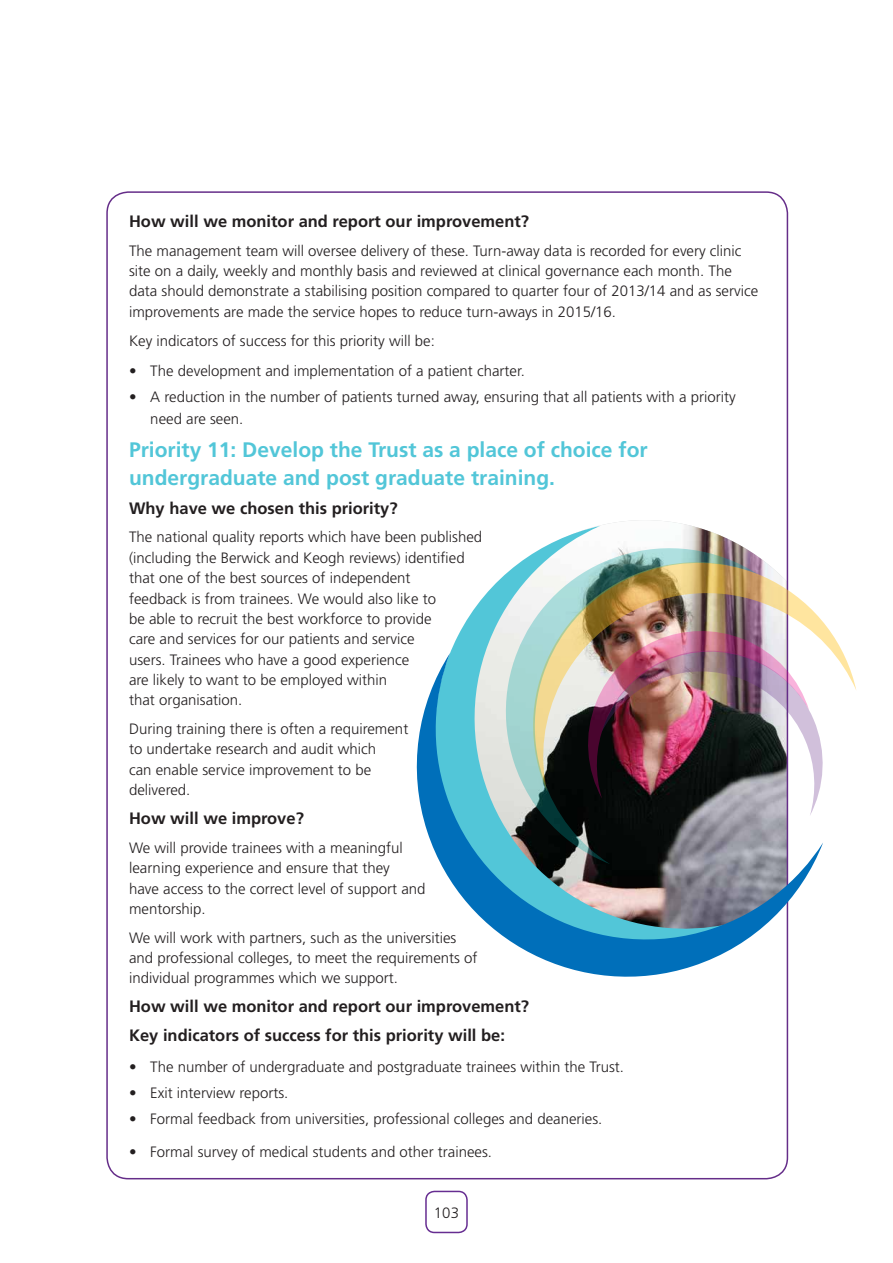
<style>
.page{position:relative;width:893px;height:1263px;background:#fff}
.page>*{position:absolute;margin:0;border:0;box-sizing:border-box;transform-origin:0 0}
.t1{font:700 21px/28px "Frutiger";color:#52c6d8}
.t2{font:700 16.5px/29px "Frutiger";color:#231f20}
.t3{font:300 15px/20.4px "Frutiger";color:#231f20}
</style>
<div class="page">
<div style="left:425px;top:1191px;width:43px;height:42px;border:2px solid #662d91;border-radius:9px"></div>
<svg style="left:758px;top:539px;width:98px;height:151px"></svg>
<svg style="left:450px;top:526px;width:280px;height:127px"></svg>
<svg style="left:416px;top:653px;width:407px;height:349px"></svg>
<img style="left:486px;top:540px;width:272px;height:324px">
<img style="left:583px;top:616px;width:244px;height:200px">
<p class="t2" style="left:129px;top:207px;width:402px">How will we monitor and report our improvement?</p>
<p class="t3" style="left:129px;top:240px;width:631px">The management team will oversee delivery of these. Turn-away data is recorded for every clinic site on a daily, weekly and monthly basis and reviewed at clinical governance each month. The data should demonstrate a stabilising position compared to quarter four of 2013/14 and as service improvements are made the service hopes to reduce turn-aways in 2015/16.</p>
<p class="t3" style="left:129px;top:330px;width:307px">Key indicators of success for this priority will be:</p>
<p class="t3" style="left:129px;top:361px;width:397px">• The development and implementation of a patient charter.</p>
<p class="t3" style="left:150px;top:386px;width:587px;line-height:22px;text-indent:-21px">• A reduction in the number of patients turned away, ensuring that all patients with a priority need are seen.</p>
<h1 class="t1" style="left:129px;top:435px;width:520px">Priority 11: Develop the Trust as a place of choice for undergraduate and post graduate training.</h1>
<p class="t2" style="left:129px;top:493px;width:270px">Why have we chosen this priority?</p>
<p class="t3" style="left:129px;top:527px;width:355px">The national quality reports which have been published (including the Berwick and Keogh reviews) identified that one of the best sources of independent<br>feedback is from trainees. We would also like to<br>be able to recruit the best workforce to provide<br>care and services for our patients and service<br>users. Trainees who have a good experience<br>are likely to want to be employed within<br>that organisation.</p>
<p class="t3" style="left:129px;top:719px;width:281px">During training there is often a requirement to undertake research and audit which<br>can enable service improvement to be delivered.</p>
<p class="t2" style="left:129px;top:804px;width:176px">How will we improve?</p>
<p class="t3" style="left:129px;top:837px;width:298px">We will provide trainees with a meaningful learning experience and ensure that they<br>have access to the correct level of support and mentorship.</p>
<p class="t3" style="left:129px;top:927px;width:350px">We will work with partners, such as the universities and professional colleges, to meet the requirements of individual programmes which we support.</p>
<p class="t2" style="left:129px;top:992px;width:402px">How will we monitor and report our improvement?<br>Key indicators of success for this priority will be:</p>
<p class="t3" style="left:129px;top:1056px;width:496px">• The number of undergraduate and postgraduate trainees within the Trust.</p>
<p class="t3" style="left:129px;top:1083px;width:161px">• Exit interview reports.</p>
<p class="t3" style="left:129px;top:1109px;width:475px">• Formal feedback from universities, professional colleges and deaneries.</p>
<p class="t3" style="left:129px;top:1141px;width:364px">• Formal survey of medical students and other trainees.</p>
<p class="t3" style="left:434px;top:1202px;width:27px">103</p>
</div>
